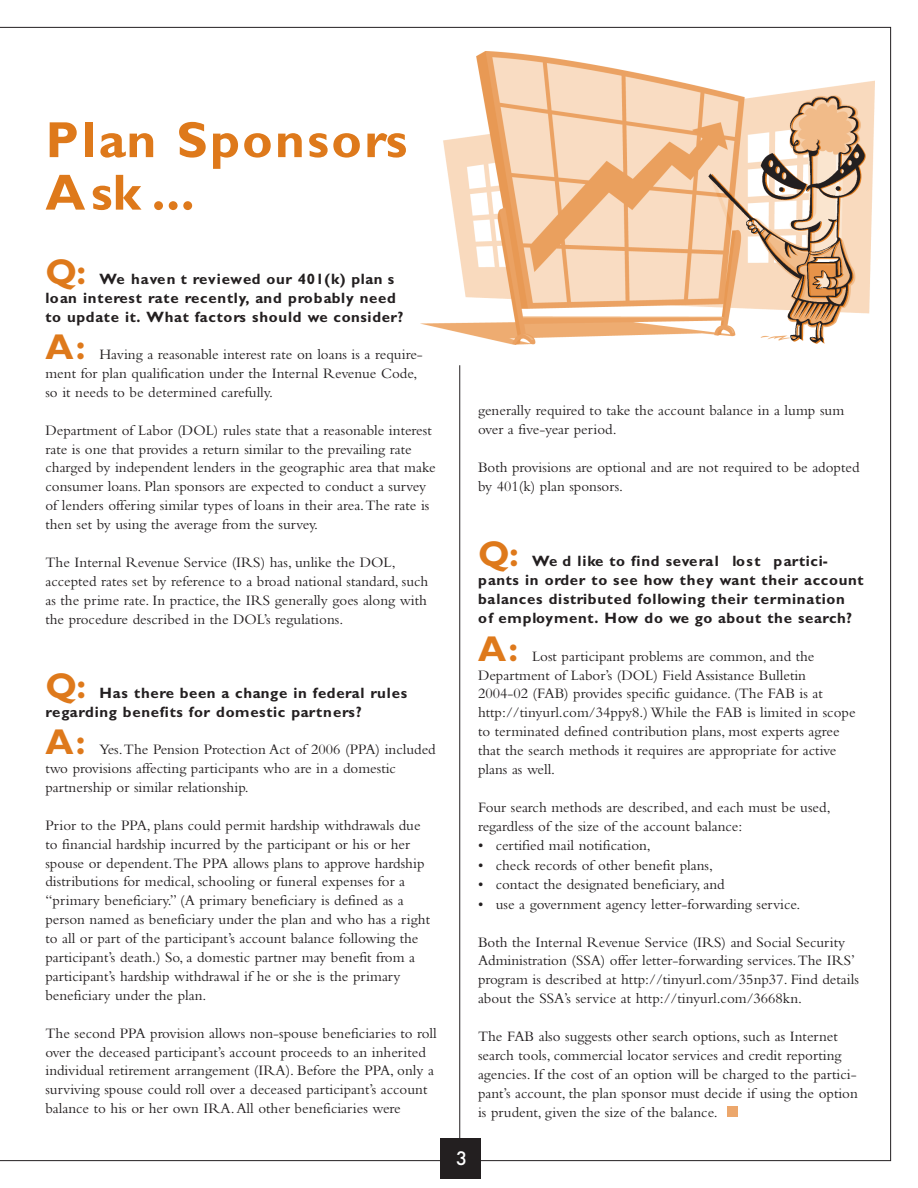
<style>
.page{position:relative;width:918px;height:1188px;background:#fff}
.page>*{position:absolute;margin:0;border:0;box-sizing:border-box;transform-origin:0 0}
.t1{font:700 51px/52.5px "Gill Sans";letter-spacing:.05em;color:#de791b}
.t2{font:700 36px "Gill Sans";color:#de791b}
.t3{font:500 18px "Futura";color:#fff}
.t4{font:15px/18.9px "Bembo";color:#231f20}
.t5{font:700 15px/18.9px "Gill Sans";letter-spacing:.045em;color:#231f20}
</style>
<div class="page">
<img style="left:420px;top:52px;width:454px;height:292px">
<img style="left:709px;top:96px;width:156px;height:247px">
<hr style="left:459px;top:365px;width:1px;height:780px;background:#231f20">
<div style="left:441px;top:1139px;width:40px;height:40px;background:#231f20"></div>
<div style="left:727px;top:1106px;width:11px;height:11px;background:#eca76c"></div>
<h1 class="t1" style="left:45px;top:118px;width:363px">Plan Sponsors<br>Ask ...</h1>
<h2 class="t2" style="left:45px;top:259px;width:42px">Q:</h2>
<p class="t5" style="left:45px;top:271px;width:360px;text-indent:54px">We haven t reviewed our 401(k) plan s loan interest rate recently, and probably need to update it. What factors should we consider?</p>
<h2 class="t2" style="left:45px;top:333px;width:42px">A:</h2>
<p class="t4" style="left:45px;top:346px;width:379px;text-indent:54px">Having a reasonable interest rate on loans is a require&shy;ment for plan qualification under the Internal Revenue Code, so it needs to be determined carefully.</p>
<p class="t4" style="left:45px;top:422px;width:392px">Department of Labor (DOL) rules state that a reasonable interest rate is one that provides a return similar to the prevailing rate charged by independent lenders in the geographic area that make consumer loans. Plan sponsors are expected to conduct a survey of lenders offering similar types of loans in their area.The rate is then set by using the average from the survey.</p>
<p class="t4" style="left:45px;top:554px;width:384px">The Internal Revenue Service (IRS) has, unlike the DOL, accepted rates set by reference to a broad national standard, such as the prime rate. In practice, the IRS generally goes along with the procedure described in the DOL’s regulations.</p>
<h2 class="t2" style="left:45px;top:673px;width:42px">Q:</h2>
<p class="t5" style="left:45px;top:685px;width:363px;text-indent:54px">Has there been a change in federal rules regarding benefits for domestic partners?</p>
<h2 class="t2" style="left:45px;top:728px;width:42px">A:</h2>
<p class="t4" style="left:45px;top:742px;width:392px;text-indent:54px">Yes.The Pension Protection Act of 2006 (PPA) included two provisions affecting participants who are in a domestic partnership or similar relationship.</p>
<p class="t4" style="left:45px;top:817px;width:386px">Prior to the PPA, plans could permit hardship withdrawals due to financial hardship incurred by the participant or his or her spouse or dependent.The PPA allows plans to approve hardship distributions for medical, schooling or funeral expenses for a “primary beneficiary.” (A primary beneficiary is defined as a person named as beneficiary under the plan and who has a right to all or part of the participant’s account balance following the participant’s death.) So, a domestic partner may benefit from a participant’s hardship withdrawal if he or she is the primary beneficiary under the plan.</p>
<p class="t4" style="left:45px;top:1025px;width:393px">The second PPA provision allows non-spouse beneficiaries to roll over the deceased participant’s account proceeds to an inherited individual retirement arrangement (IRA). Before the PPA, only a surviving spouse could roll over a deceased participant’s account balance to his or her own IRA.All other beneficiaries were</p>
<p class="t4" style="left:478px;top:402px;width:368px">generally required to take the account balance in a lump sum over a five-year period.</p>
<p class="t4" style="left:478px;top:459px;width:383px">Both provisions are optional and are not required to be adopted by 401(k) plan sponsors.</p>
<p class="t3" style="left:456px;top:1148px;width:13px">3</p>
<h2 class="t2" style="left:478px;top:540px;width:42px">Q:</h2>
<p class="t5" style="left:478px;top:553px;width:387px;text-indent:54px">We d like to find several lost partici&shy;pants in order to see how they want their account balances distributed following their termination of employment. How do we go about the search?</p>
<h2 class="t2" style="left:478px;top:635px;width:42px">A:</h2>
<p class="t4" style="left:478px;top:648px;width:379px;text-indent:54px">Lost participant problems are common, and the Department of Labor’s (DOL) Field Assistance Bulletin 2004-02 (FAB) provides specific guidance. (The FAB is at http://tinyurl.com/34ppy8.) While the FAB is limited in scope to terminated defined contribution plans, most experts agree that the search methods it requires are appropriate for active plans as well.</p>
<p class="t4" style="left:478px;top:799px;width:354px">Four search methods are described, and each must be used, regardless of the size of the account balance:</p>
<p class="t4" style="left:478px;top:838px;width:174px">• certified mail notification,</p>
<p class="t4" style="left:478px;top:857px;width:237px">• check records of other benefit plans,</p>
<p class="t4" style="left:478px;top:877px;width:248px">• contact the designated beneficiary, and</p>
<p class="t4" style="left:478px;top:896px;width:324px">• use a government agency letter-forwarding service.</p>
<p class="t4" style="left:478px;top:934px;width:382px">Both the Internal Revenue Service (IRS) and Social Security Administration (SSA) offer letter-forwarding services.The IRS’ program is described at http://tinyurl.com/35np37. Find details about the SSA’s service at http://tinyurl.com/3668kn.</p>
<p class="t4" style="left:478px;top:1028px;width:381px">The FAB also suggests other search options, such as Internet search tools, commercial locator services and credit reporting agencies. If the cost of an option will be charged to the partici&shy;pant’s account, the plan sponsor must decide if using the option is prudent, given the size of the balance.</p>
</div>
